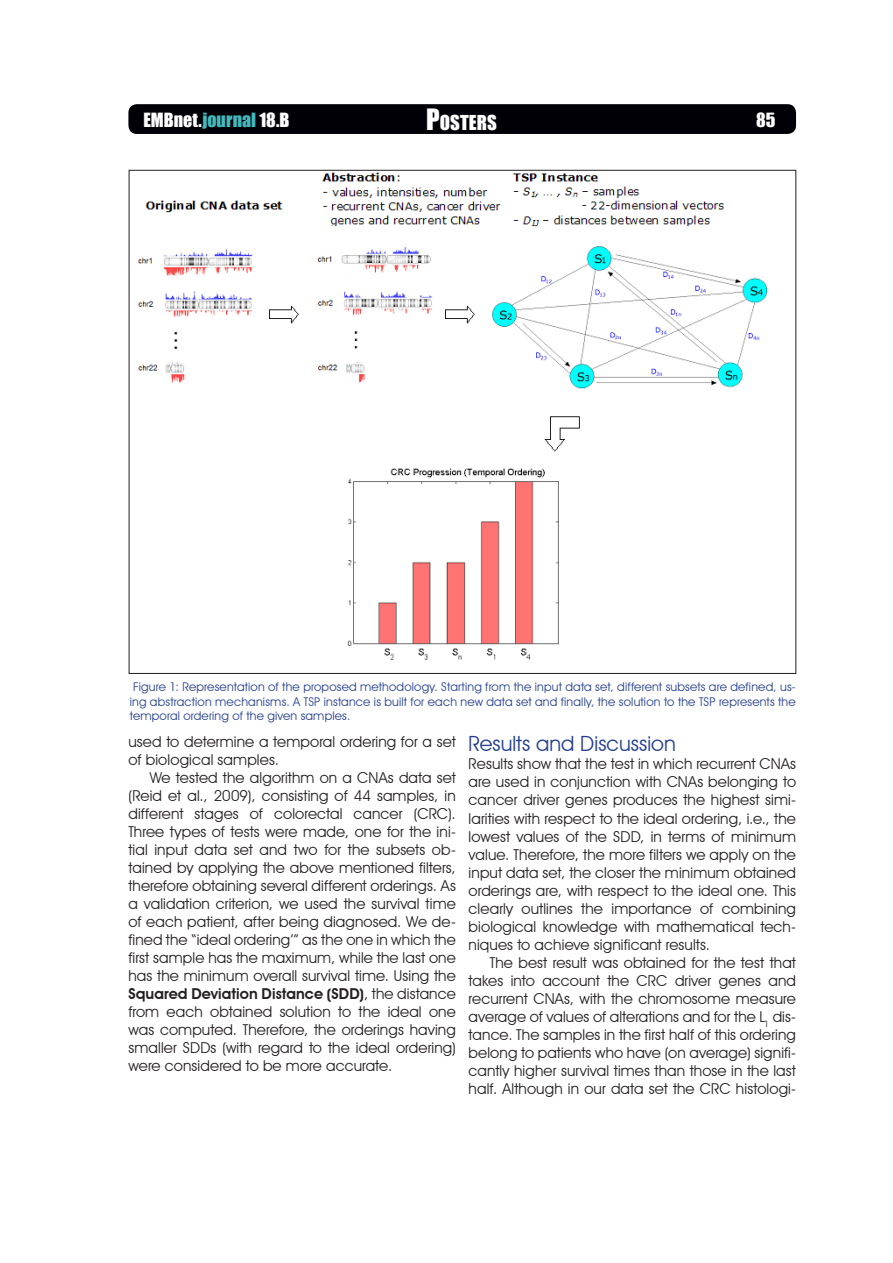
<style>
.page{position:relative;width:893px;height:1263px;background:#fff}
.page>*{position:absolute;margin:0;border:0;box-sizing:border-box;transform-origin:0 0}
._02_subtitle2{font:21px "Avant Garde IT Cby BT";color:#253f8e}
.t1{font:18.9px "Impact";letter-spacing:.005em;color:#fff}
.t2{font:18px "Impact";letter-spacing:.005em;color:#fff}
._01_text{font:15px/18px "Avant Garde IT Cby BT";letter-spacing:.01em;color:#231f20;text-align:justify}
._00_text_first{font:15px/18px "Avant Garde IT Cby BT";letter-spacing:.005em;color:#231f20;text-align:justify}
._03_legend{font:12px/14.4px "Avant Garde IT Cby BT";letter-spacing:.015em;color:#253f8e;text-align:justify}
.s1{color:#44b9bc}
.s2{font-size:27px}
.s3{font-weight:600}
</style>
<div class="page">
<div style="left:128px;top:104px;width:668px;height:30px;background:#000006;border-radius:9px"></div>
<img style="left:137px;top:172px;width:631px;height:488px">
<p class="t2" style="left:143px;top:106px;width:148px">EMBnet.<span class="s1">journal</span> 18.B</p>
<p class="t1" style="left:426px;top:108px;width:72px"><span class="s2">P</span>OSTERS</p>
<p class="t2" style="left:756px;top:106px;width:21px">85</p>
<p class="_03_legend" style="left:130px;top:680px;width:668px">Figure 1: Representation of the proposed methodology. Starting from the input data set, different subsets are defined, us&shy;ing abstraction mechanisms. A TSP instance is built for each new data set and finally, the solution to the TSP represents the temporal ordering of the given samples.</p>
<p class="_01_text" style="left:128px;top:732px;width:329px">used to determine a temporal ordering for a set of biological samples.</p>
<p class="_01_text" style="left:128px;top:768px;width:329px;text-indent:21px">We tested the algorithm on a CNAs data set (Reid et al., 2009), consisting of 44 samples, in different stages of colorectal cancer (CRC).<br>Three types of tests were made, one for the ini&shy;tial input data set and two for the subsets ob&shy;tained by applying the above mentioned filters, therefore obtaining several different orderings. As a validation criterion, we used the survival time of each patient, after being diagnosed. We de&shy;fined the “ideal ordering’” as the one in which the first sample has the maximum, while the last one has the minimum overall survival time. Using the <span class="s3">Squared Deviation Distance (SDD)</span>, the distance from each obtained solution to the ideal one was computed. Therefore, the orderings having smaller SDDs (with regard to the ideal ordering) were considered to be more accurate.</p>
<p class="_02_subtitle2" style="left:469px;top:731px;width:209px">Results and Discussion</p>
<p class="_00_text_first" style="left:469px;top:755px;width:329px">Results show that the test in which recurrent CNAs are used in conjunction with CNAs belonging to cancer driver genes produces the highest simi&shy;larities with respect to the ideal ordering, i.e., the lowest values of the SDD, in terms of minimum value. Therefore, the more filters we apply on the input data set, the closer the minimum obtained orderings are, with respect to the ideal one. This clearly outlines the importance of combining biological knowledge with mathematical tech&shy;niques to achieve significant results.</p>
<p class="_01_text" style="left:469px;top:953px;width:329px;text-indent:21px">The best result was obtained for the test that takes into account the CRC driver genes and recurrent CNAs, with the chromosome measure average of values of alterations and for the L<sub>1</sub> dis&shy;tance. The samples in the first half of this ordering belong to patients who have (on average) signifi&shy;cantly higher survival times than those in the last half. Although in our data set the CRC histologi-</p>
</div>
